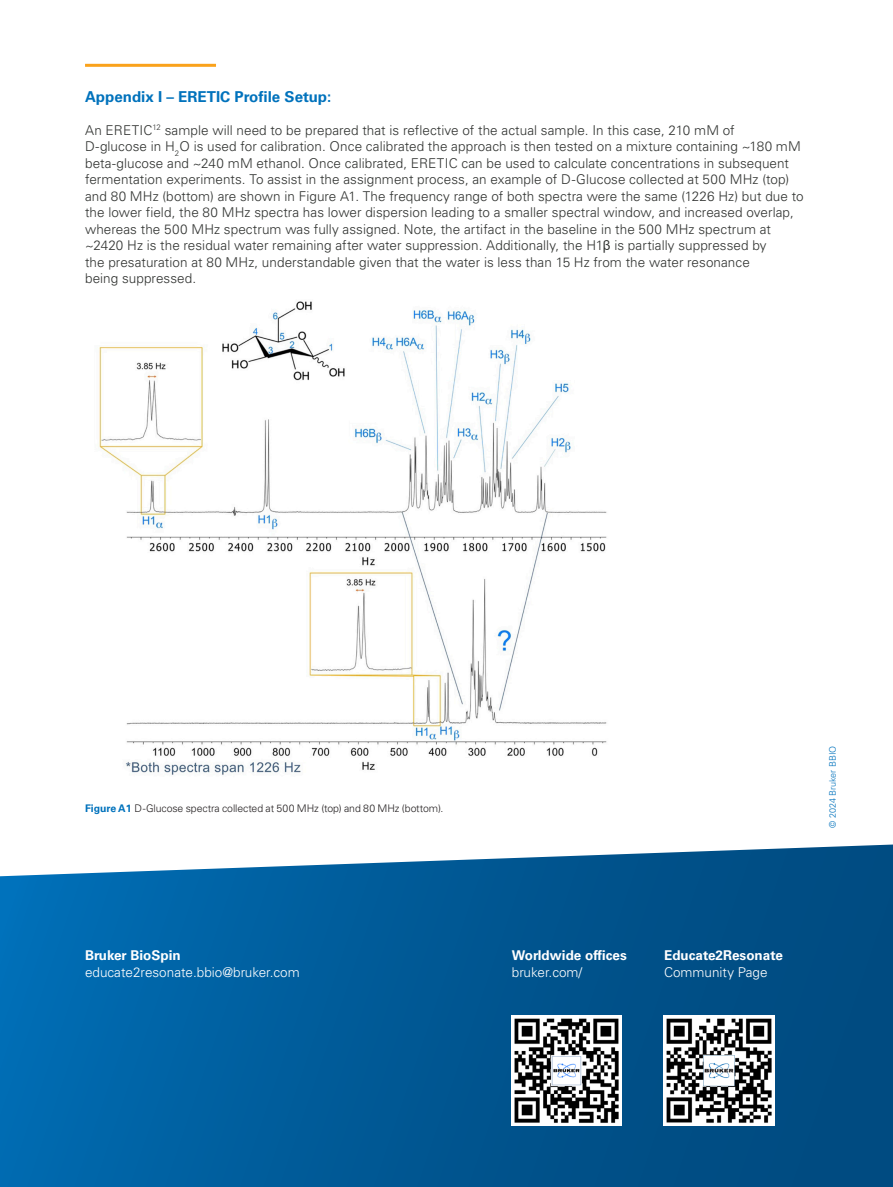
<style>
.page{position:relative;width:893px;height:1187px;background:#fff}
.page>*{position:absolute;margin:0;border:0;box-sizing:border-box;transform-origin:0 0}
.Sub-headline{font:700 15px "Univers LT Std";color:#0072bc}
.Body_content{font:300 13.5px/16.5px "Univers LT Std";letter-spacing:.005em;color:#313331}
.Body_Content_white{font:700 13.5px/16.5px "Univers LT Std";color:#fff}
.Body_Content_white-2{font:300 13.5px/16.5px "Univers LT Std";color:#fff}
.Caption_Headline{font:300 10.5px "Univers LT Std";letter-spacing:-.01em;color:#231f20}
.Brochure_Copyright{font:300 9px "Univers LT Std";color:#0072bc}
.s1{font-family:"Arial";font-weight:400}
.s2{font-weight:700;color:#0072bc}
.s3{font-weight:700}
.s4{font-weight:300}
</style>
<div class="page">
<img style="left:99px;top:301px;width:508px;height:474px">
<hr style="left:85px;top:64px;width:131px;height:3px;background:#faa21b">
<svg style="left:0;top:844px;width:893px;height:342px;background:#0d619b"></svg>
<img style="left:512px;top:1015px;width:110px;height:110px">
<img style="left:663px;top:1014px;width:111px;height:111px">
<p class="Sub-headline" style="left:85px;top:87px;width:248px">Appendix I – ERETIC Profile Setup:</p>
<p class="Body_content" style="left:85px;top:122px;width:720px">An ERETIC<sup>12</sup> sample will need to be prepared that is reflective of the actual sample. In this case, 210 mM of<br>D-glucose in H<sub>2</sub>O is used for calibration. Once calibrated the approach is then tested on a mixture containing ~180 mM beta-glucose and ~240 mM ethanol. Once calibrated, ERETIC can be used to calculate concentrations in subsequent fermentation experiments. To assist in the assignment process, an example of D-Glucose collected at 500 MHz (top) and 80 MHz (bottom) are shown in Figure A1. The frequency range of both spectra were the same (1226 Hz) but due to the lower field, the 80 MHz spectra has lower dispersion leading to a smaller spectral window, and increased overlap, whereas the 500 MHz spectrum was fully assigned. Note, the artifact in the baseline in the 500 MHz spectrum at ~2420 Hz is the residual water remaining after water suppression. Additionally, the H1<span class="s1">β</span> is partially suppressed by<br>the presaturation at 80 MHz, understandable given that the water is less than 15 Hz from the water resonance<br>being suppressed.</p>
<p class="Caption_Headline" style="left:85px;top:801px;width:360px"><span class="s2">Figure A1</span> D-Glucose spectra collected at 500 MHz (top) and 80 MHz (bottom).</p>
<p class="Brochure_Copyright" style="left:827px;top:828px;width:84px;rotate:-90deg">© 2024 Bruker BBIO</p>
<p class="Body_Content_white-2" style="left:85px;top:947px;width:216px"><span class="s3">Bruker BioSpin </span>educate2resonate.bbio@bruker.com</p>
<p class="Body_Content_white" style="left:512px;top:947px;width:116px">Worldwide offices <span class="s4">bruker.com/</span></p>
<p class="Body_Content_white" style="left:664px;top:947px;width:120px">Educate2Resonate<br><span class="s4">Community Page</span></p>
</div>
